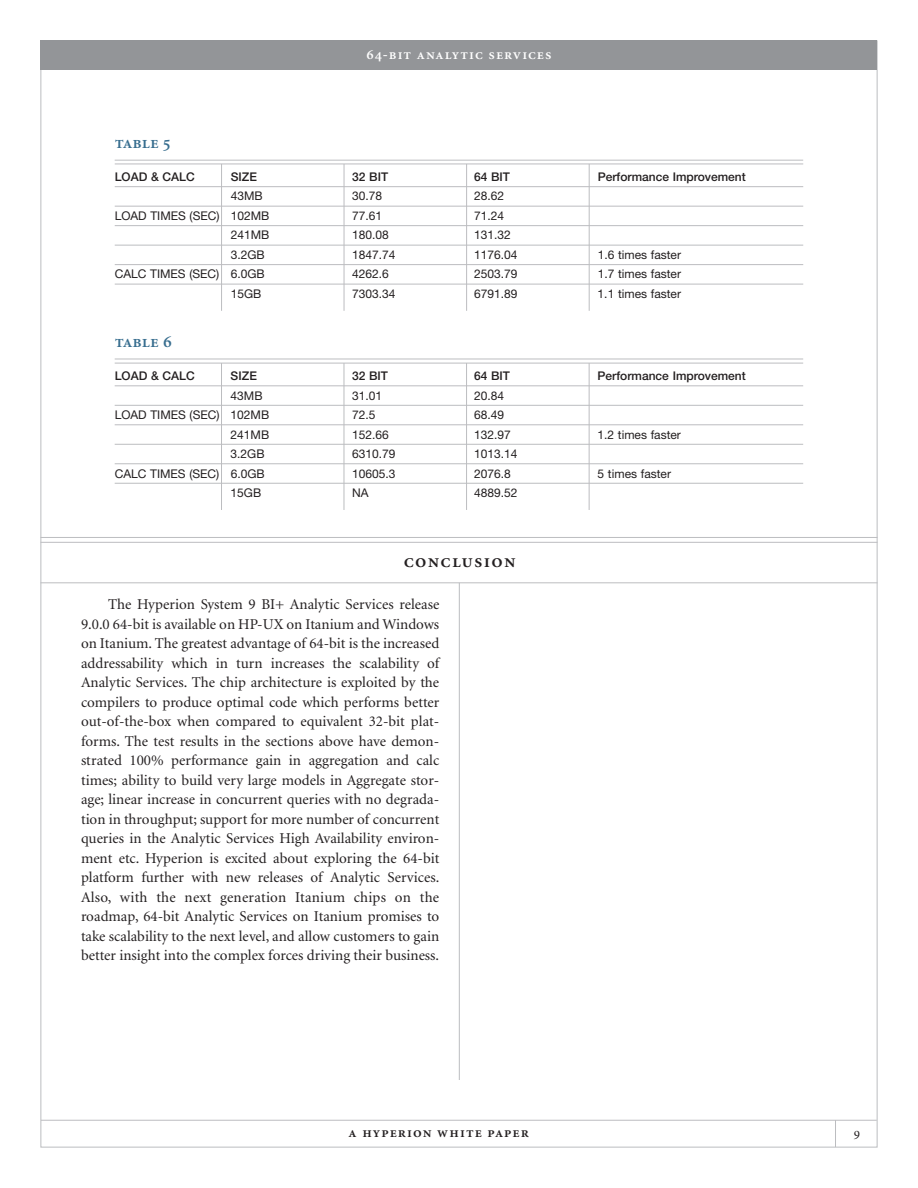
<style>
.page{position:relative;width:918px;height:1188px;background:#fff}
.page>*{position:absolute;margin:0;border:0;box-sizing:border-box;transform-origin:0 0}
.t1{font:19.5px "Minion Semibold SC";letter-spacing:.065em;color:#231f20}
.t2{font:18px "Minion Semibold SC";color:#386e8f}
.t3{font:15px/19.5px "Minion";color:#231f20;text-align:justify}
.t4{font:15px "Minion Semibold SC";letter-spacing:.065em;color:#fff}
.t5{font:15px "Minion Semibold SC";letter-spacing:.065em;color:#231f20}
.t6{font:13.5px "Minion Regular SC";color:#231f20}
.t7{font:12px "Helvetica Neue";color:#231f20}
.t8{font:500 12px "Helvetica Neue";color:#231f20}
</style>
<div class="page">
<hr style="left:459px;top:583px;width:1px;height:497px;background:#bcbdc0">
<hr style="left:41px;top:1120px;width:836px;height:1px;background:#bcbdc0">
<svg style="left:835px;top:1121px;width:1px;height:26px"></svg>
<hr style="left:40px;top:582px;width:838px;height:1px;background:#bcbdc0">
<hr style="left:40px;top:537px;width:837px;height:1px;background:#bcbdc0">
<div style="left:40px;top:40px;width:838px;height:30px;background:#939598"></div>
<hr style="left:115px;top:186px;width:688px;height:1px;background:#bcbdc0">
<hr style="left:115px;top:160px;width:688px;height:1px;background:#bcbdc0">
<hr style="left:115px;top:206px;width:688px;height:1px;background:#bcbdc0">
<hr style="left:115px;top:225px;width:688px;height:1px;background:#bcbdc0">
<hr style="left:115px;top:245px;width:688px;height:1px;background:#bcbdc0">
<hr style="left:344px;top:164px;width:1px;height:147px;background:#bcbdc0">
<hr style="left:466px;top:164px;width:1px;height:147px;background:#bcbdc0">
<hr style="left:115px;top:164px;width:688px;height:1px;background:#bcbdc0">
<hr style="left:589px;top:164px;width:1px;height:147px;background:#bcbdc0">
<hr style="left:115px;top:264px;width:688px;height:1px;background:#bcbdc0">
<hr style="left:115px;top:284px;width:688px;height:1px;background:#bcbdc0">
<hr style="left:221px;top:164px;width:1px;height:147px;background:#bcbdc0">
<hr style="left:115px;top:385px;width:688px;height:1px;background:#bcbdc0">
<hr style="left:115px;top:359px;width:688px;height:1px;background:#bcbdc0">
<hr style="left:115px;top:405px;width:688px;height:1px;background:#bcbdc0">
<hr style="left:115px;top:424px;width:688px;height:1px;background:#bcbdc0">
<hr style="left:115px;top:444px;width:688px;height:1px;background:#bcbdc0">
<hr style="left:344px;top:363px;width:1px;height:147px;background:#bcbdc0">
<hr style="left:466px;top:363px;width:1px;height:147px;background:#bcbdc0">
<hr style="left:115px;top:363px;width:688px;height:1px;background:#bcbdc0">
<hr style="left:589px;top:363px;width:1px;height:147px;background:#bcbdc0">
<hr style="left:115px;top:463px;width:688px;height:1px;background:#bcbdc0">
<hr style="left:115px;top:483px;width:688px;height:1px;background:#bcbdc0">
<hr style="left:221px;top:363px;width:1px;height:147px;background:#bcbdc0">
<hr style="left:40px;top:542px;width:837px;height:1px;background:#bcbdc0">
<p class="t2" style="left:115px;top:135px;width:57px">table 5</p>
<p class="t4" style="left:367px;top:48px;width:186px">64-bit analytic services</p>
<p class="t8" style="left:115px;top:172px;width:82px">LOAD &amp; CALC</p>
<p class="t8" style="left:231px;top:172px;width:28px">SIZE</p>
<p class="t8" style="left:352px;top:172px;width:37px">32 BIT</p>
<p class="t8" style="left:474px;top:172px;width:37px">64 BIT</p>
<p class="t8" style="left:598px;top:172px;width:150px">Performance Improvement</p>
<p class="t7" style="left:231px;top:192px;width:34px">43MB</p>
<p class="t7" style="left:352px;top:192px;width:32px">30.78</p>
<p class="t7" style="left:474px;top:192px;width:32px">28.62</p>
<p class="t7" style="left:115px;top:211px;width:156px">LOAD TIMES (SEC) 102MB</p>
<p class="t7" style="left:352px;top:211px;width:32px">77.61</p>
<p class="t7" style="left:474px;top:211px;width:32px">71.24</p>
<p class="t7" style="left:231px;top:231px;width:40px">241MB</p>
<p class="t7" style="left:352px;top:231px;width:38px">180.08</p>
<p class="t7" style="left:474px;top:231px;width:38px">131.32</p>
<p class="t7" style="left:231px;top:250px;width:36px">3.2GB</p>
<p class="t7" style="left:352px;top:250px;width:45px">1847.74</p>
<p class="t7" style="left:474px;top:250px;width:45px">1176.04</p>
<p class="t7" style="left:598px;top:250px;width:85px">1.6 times faster</p>
<p class="t7" style="left:115px;top:270px;width:151px">CALC TIMES (SEC) 6.0GB</p>
<p class="t7" style="left:352px;top:270px;width:38px">4262.6</p>
<p class="t7" style="left:474px;top:270px;width:45px">2503.79</p>
<p class="t7" style="left:598px;top:270px;width:85px">1.7 times faster</p>
<p class="t7" style="left:231px;top:289px;width:32px">15GB</p>
<p class="t7" style="left:352px;top:289px;width:45px">7303.34</p>
<p class="t7" style="left:474px;top:289px;width:45px">6791.89</p>
<p class="t7" style="left:598px;top:289px;width:85px">1.1 times faster</p>
<p class="t2" style="left:115px;top:334px;width:59px">table 6</p>
<p class="t8" style="left:115px;top:371px;width:82px">LOAD &amp; CALC</p>
<p class="t8" style="left:231px;top:371px;width:28px">SIZE</p>
<p class="t8" style="left:352px;top:371px;width:37px">32 BIT</p>
<p class="t8" style="left:474px;top:371px;width:37px">64 BIT</p>
<p class="t8" style="left:598px;top:371px;width:150px">Performance Improvement</p>
<p class="t7" style="left:231px;top:391px;width:34px">43MB</p>
<p class="t7" style="left:352px;top:391px;width:32px">31.01</p>
<p class="t7" style="left:474px;top:391px;width:32px">20.84</p>
<p class="t7" style="left:115px;top:410px;width:156px">LOAD TIMES (SEC) 102MB</p>
<p class="t7" style="left:352px;top:410px;width:25px">72.5</p>
<p class="t7" style="left:474px;top:410px;width:32px">68.49</p>
<p class="t7" style="left:231px;top:430px;width:40px">241MB</p>
<p class="t7" style="left:352px;top:430px;width:38px">152.66</p>
<p class="t7" style="left:474px;top:430px;width:38px">132.97</p>
<p class="t7" style="left:598px;top:430px;width:85px">1.2 times faster</p>
<p class="t7" style="left:231px;top:449px;width:36px">3.2GB</p>
<p class="t7" style="left:352px;top:449px;width:45px">6310.79</p>
<p class="t7" style="left:474px;top:449px;width:45px">1013.14</p>
<p class="t7" style="left:115px;top:469px;width:151px">CALC TIMES (SEC) 6.0GB</p>
<p class="t7" style="left:352px;top:469px;width:45px">10605.3</p>
<p class="t7" style="left:474px;top:469px;width:38px">2076.8</p>
<p class="t7" style="left:598px;top:469px;width:75px">5 times faster</p>
<p class="t7" style="left:231px;top:488px;width:32px">15GB</p>
<p class="t7" style="left:352px;top:488px;width:18px">NA</p>
<p class="t7" style="left:474px;top:488px;width:45px">4889.52</p>
<h1 class="t1" style="left:404px;top:553px;width:113px">conclusion</h1>
<p class="t3" style="left:81px;top:596px;width:360px;text-indent:27px">The Hyperion System 9 BI+ Analytic Services release 9.0.0 64-bit is available on HP-UX on Itanium and Windows on Itanium. The greatest advantage of 64-bit is the increased addressability which in turn increases the scalability of Analytic Services. The chip architecture is exploited by the compilers to produce optimal code which performs better out-of-the-box when compared to equivalent 32-bit plat&shy;forms. The test results in the sections above have demon&shy;strated 100% performance gain in aggregation and calc times; ability to build very large models in Aggregate stor&shy;age; linear increase in concurrent queries with no degrada&shy;tion in throughput; support for more number of concurrent queries in the Analytic Services High Availability environ&shy;ment etc. Hyperion is excited about exploring the 64-bit platform further with new releases of Analytic Services.<br>Also, with the next generation Itanium chips on the roadmap, 64-bit Analytic Services on Itanium promises to take scalability to the next level, and allow customers to gain better insight into the complex forces driving their business.</p>
<p class="t5" style="left:349px;top:1127px;width:182px">a hyperion white paper</p>
<p class="t6" style="left:854px;top:1128px;width:8px">9</p>
</div>
